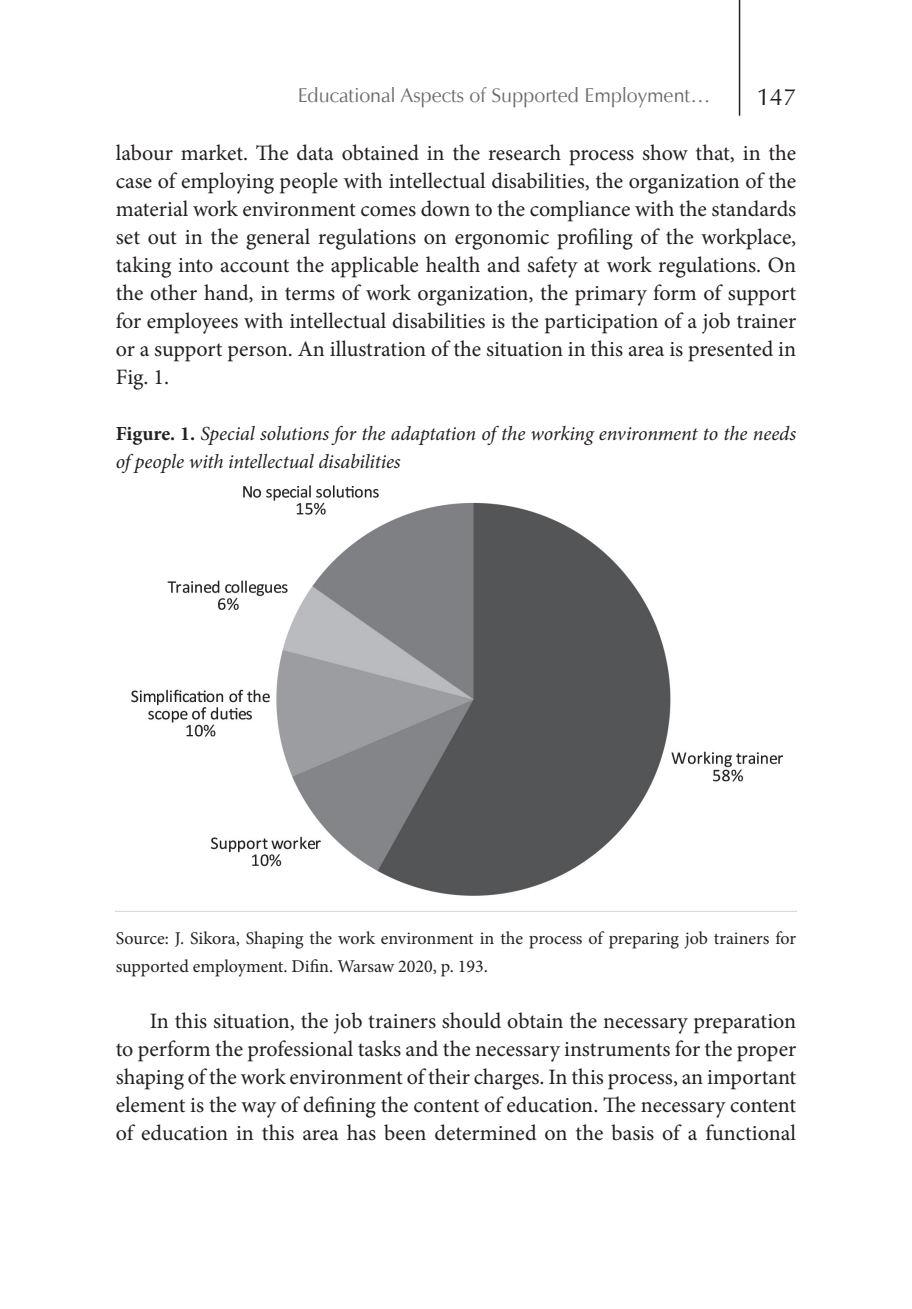
<style>
.page{position:relative;width:912px;height:1309px;background:#fff}
.page>*{position:absolute;margin:0;border:0;box-sizing:border-box;transform-origin:0 0}
.t1{font:24px "Zapf Humnst EU";color:#231f20}
.t2{font:22px/28px "Minion Pro";color:#231f20;text-align:justify}
.t3{font:italic 20px/28px "Minion Pro";letter-spacing:-.01em;color:#231f20}
.t4{font:20px "Zapf Humnst EU";color:#6c6d70}
.t5{font:18px/28px "Minion Pro";letter-spacing:-.005em;color:#231f20}
.s1{font-weight:700;font-style:normal}
</style>
<div class="page">
<hr style="left:739px;top:0;width:1px;height:116px;background:#231f20">
<img style="left:131px;top:485px;width:652px;height:411px">
<p class="t4" style="left:298px;top:83px;width:414px">Educational Aspects of Supported Employment…</p>
<p class="t1" style="left:756px;top:82px;width:41px">147</p>
<p class="t2" style="left:116px;top:139px;width:682px">labour market. The data obtained in the research process show that, in the case of employing people with intellectual disabilities, the organization of the material work environment comes down to the compliance with the standards set out in the general regulations on ergonomic profiling of the workplace, taking into account the applicable health and safety at work regulations. On the other hand, in terms of work organization, the primary form of support for employees with intellectual disabilities is the participation of a job trainer or a support person. An illustration of the situation in this area is presented in Fig. 1.</p>
<p class="t3" style="left:116px;top:420px;width:682px"><span class="s1">Figure. 1.</span> Special solutions for the adaptation of the working environment to the needs of people with intellectual disabilities</p>
<p class="t5" style="left:116px;top:924px;width:682px">Source: J. Sikora, Shaping the work environment in the process of preparing job trainers for supported employment. Difin. Warsaw 2020, p. 193.</p>
<p class="t2" style="left:116px;top:1007px;width:682px;text-indent:34px">In this situation, the job trainers should obtain the necessary preparation to perform the professional tasks and the necessary instruments for the proper shaping of the work environment of their charges. In this process, an important element is the way of defining the content of education. The necessary content of education in this area has been determined on the basis of a functional</p>
</div>
